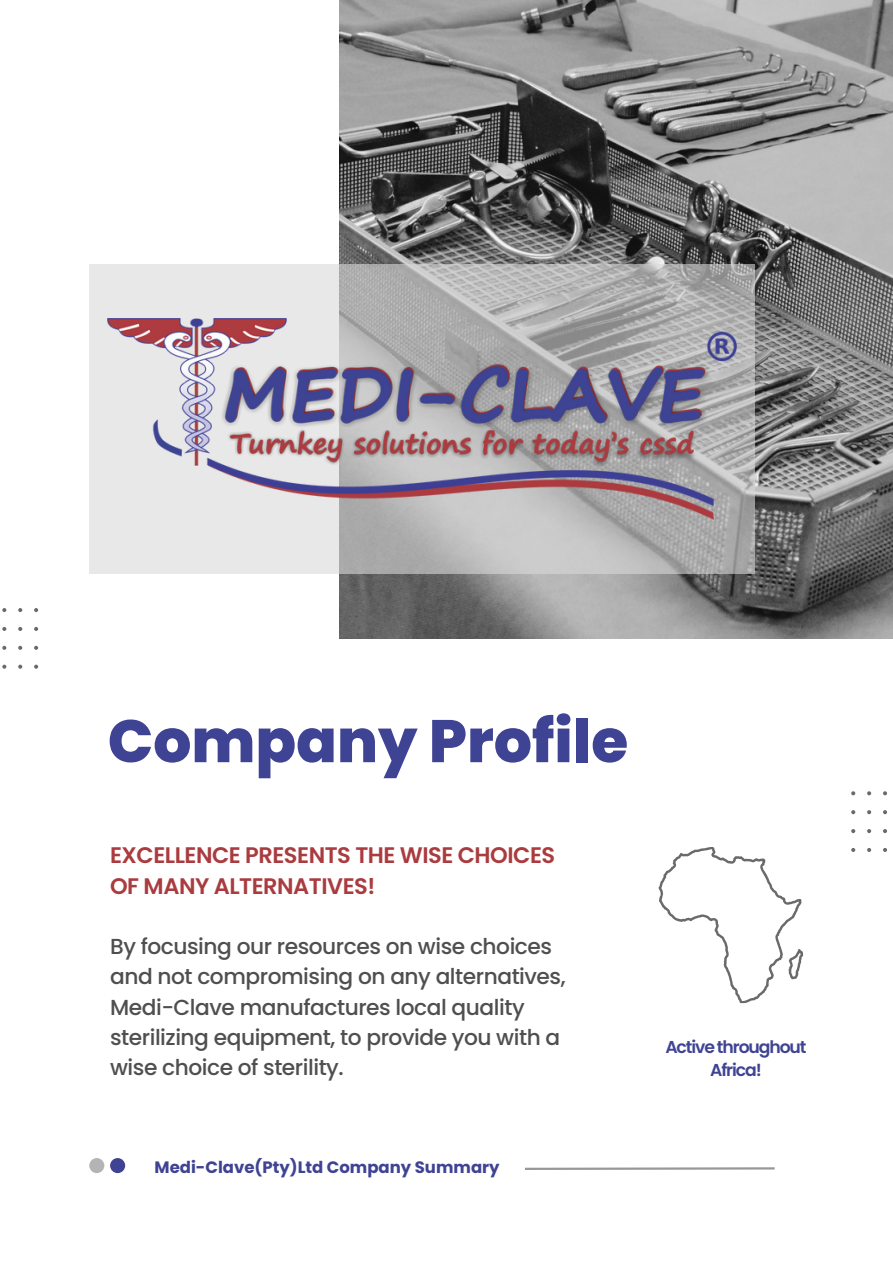
<style>
.page{position:relative;width:893px;height:1264px;background:#fff}
.page>*{position:absolute;margin:0;border:0;box-sizing:border-box;transform-origin:0 0}
.t1{font:800 60px "Poppins";color:#3f4393}
.t2{font:600 22.5px/31.5px "Poppins";letter-spacing:-.02em;color:#aa3b3f}
.t3{font:500 21.75px/30.3px "Poppins";letter-spacing:-.02em;color:#4f4f4f}
.t4{font:600 17.25px/22.5px "Poppins";letter-spacing:-.065em;color:#3f4393;text-align:center}
.t5{font:700 16.5px "Poppins";color:#3f4393}
</style>
<div class="page">
<img style="left:340px;top:0;width:552px;height:638px">
<svg style="left:89px;top:264px;width:665px;height:309px;background:#c8c8c8"></svg>
<div style="left:89px;top:1157px;width:15px;height:16px;background:#b4b4b4;border-radius:50%"></div>
<div style="left:110px;top:1157px;width:15px;height:16px;background:#3f4393;border-radius:50%"></div>
<svg style="left:525px;top:1167px;width:250px;height:3px"></svg>
<svg style="left:18px;top:627px;width:4px;height:4px"></svg>
<svg style="left:2px;top:627px;width:4px;height:4px"></svg>
<svg style="left:34px;top:627px;width:4px;height:4px"></svg>
<svg style="left:18px;top:645px;width:4px;height:5px"></svg>
<svg style="left:2px;top:645px;width:4px;height:5px"></svg>
<svg style="left:34px;top:645px;width:4px;height:5px"></svg>
<svg style="left:18px;top:608px;width:4px;height:4px"></svg>
<svg style="left:2px;top:608px;width:4px;height:4px"></svg>
<svg style="left:34px;top:608px;width:4px;height:4px"></svg>
<svg style="left:18px;top:664px;width:4px;height:4px"></svg>
<svg style="left:2px;top:664px;width:4px;height:4px"></svg>
<svg style="left:34px;top:664px;width:4px;height:4px"></svg>
<svg style="left:867px;top:810px;width:4px;height:4px"></svg>
<svg style="left:851px;top:810px;width:4px;height:4px"></svg>
<svg style="left:883px;top:810px;width:4px;height:4px"></svg>
<svg style="left:867px;top:829px;width:4px;height:4px"></svg>
<svg style="left:851px;top:829px;width:4px;height:4px"></svg>
<svg style="left:883px;top:829px;width:4px;height:4px"></svg>
<svg style="left:867px;top:791px;width:4px;height:4px"></svg>
<svg style="left:851px;top:791px;width:4px;height:4px"></svg>
<svg style="left:883px;top:791px;width:4px;height:4px"></svg>
<svg style="left:867px;top:848px;width:4px;height:4px"></svg>
<svg style="left:851px;top:848px;width:4px;height:4px"></svg>
<svg style="left:883px;top:848px;width:4px;height:4px"></svg>
<img style="left:108px;top:318px;width:628px;height:201px">
<svg style="left:658px;top:847px;width:146px;height:157px"></svg>
<h1 class="t1" style="left:108px;top:699px;width:522px">Company Profile</h1>
<p class="t2" style="left:110px;top:839px;width:446px">EXCELLENCE PRESENTS THE WISE CHOICES<br>OF MANY ALTERNATIVES!</p>
<p class="t3" style="left:110px;top:931px;width:457px">By focusing our resources on wise choices and not compromising on any alternatives, Medi-Clave manufactures local quality sterilizing equipment, to provide you with a wise choice of sterility.</p>
<p class="t5" style="left:154px;top:1155px;width:346px">Medi-Clave(Pty)Ltd Company Summary</p>
<p class="t4" style="left:665px;top:1035px;width:143px">Active throughout<br>Africa!</p>
</div>
